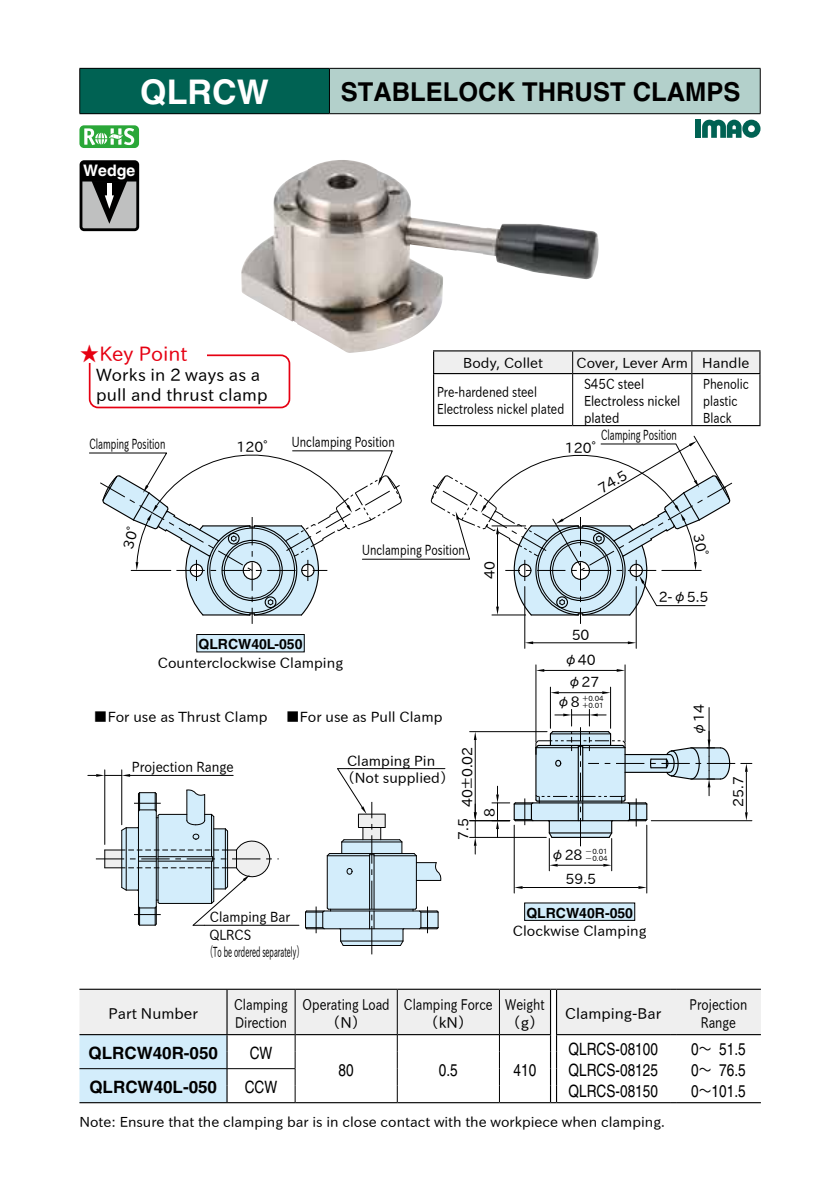
<style>
.page{position:relative;width:840px;height:1191px;background:#fff}
.page>*{position:absolute;margin:0;border:0;box-sizing:border-box;transform-origin:0 0}
.t1{font:700 34px "Helvetica LT Std";color:#fff}
.t2{font:700 26px "Helvetica LT Std";color:#000}
.t3{font:20px "IPAP Gothic";letter-spacing:-.005em;color:#e60012}
.t4{font:17px/21px "Helvetica LT Std";color:#000;text-align:justify;scale:.8 1}
.t5{font:17px/20px "IPAP Gothic";letter-spacing:.01em;color:#000}
.t6{font:700 17px "Helvetica LT Std";color:#000}
.t7{font:700 15.8px "Helvetica LT Std";color:#fff}
.t8{font:15px/18px "IPAP Gothic";color:#000;text-align:center;scale:.8 1}
.t9{font:15px "IPAP Gothic";color:#000}
.t10{font:14.2px/18px "IPAP Gothic";color:#000}
.t11{font:14.2px/17.4px "IPAP Gothic";color:#000;scale:.9 1}
.t12{font:14.2px "IPAP Gothic";color:#000;scale:.75 1}
.t13{font:14.2px "IPAP Gothic";color:#000;scale:.63 1}
.t14{font:14px "IPAP Gothic";color:#000}
.t15{font:14px/17px "IPAP Gothic";color:#000;scale:.8 1}
.t16{font:14px/17px "IPAP Gothic";color:#000;scale:.85 1}
.t17{font:700 14px "Helvetica LT Std";color:#000}
.t18{font:7px/6.8px "IPAP Gothic";color:#000;text-align:right}
.s1{font-size:14.2px}
.s2{font-family:"Koz Go Pr 6 N"}
.s3{font-family:"IPAP Gothic"}
</style>
<div class="page">
<div style="left:80px;top:68px;width:249px;height:46px;background:#006253"></div>
<div style="left:329px;top:68px;width:430px;height:46px;background:#b3d0cb"></div>
<hr style="left:79px;top:68px;width:250px;height:1px;background:#000">
<hr style="left:79px;top:69px;width:1px;height:44px;background:#000">
<hr style="left:329px;top:68px;width:431px;height:1px;background:#000">
<hr style="left:329px;top:69px;width:1px;height:44px;background:#000">
<hr style="left:759px;top:69px;width:1px;height:44px;background:#000">
<hr style="left:79px;top:113px;width:250px;height:1px;background:#000">
<hr style="left:329px;top:113px;width:431px;height:1px;background:#000">
<div style="left:79px;top:125px;width:60px;height:23px;background:#2aa738;border-radius:5px"></div>
<svg style="left:84px;top:128px;width:50px;height:17px"></svg>
<svg style="left:79px;top:160px;width:60px;height:71px;background:#595959"></svg>
<hr style="left:107px;top:183px;width:4px;height:15px;background:#fff">
<div style="left:89px;top:354px;width:201px;height:54px;border:2px solid #e60012;border-radius:9px"></div>
<div style="left:79px;top:343px;width:128px;height:20px;background:#fff"></div>
<hr style="left:572px;top:350px;width:119px;height:1px;background:#000">
<hr style="left:691px;top:350px;width:69px;height:1px;background:#000">
<hr style="left:433px;top:373px;width:139px;height:1px;background:#000">
<hr style="left:433px;top:374px;width:1px;height:51px;background:#000">
<hr style="left:572px;top:373px;width:119px;height:1px;background:#000">
<hr style="left:691px;top:373px;width:69px;height:1px;background:#000">
<hr style="left:759px;top:374px;width:1px;height:51px;background:#000">
<hr style="left:433px;top:425px;width:139px;height:1px;background:#000">
<hr style="left:572px;top:425px;width:119px;height:1px;background:#000">
<hr style="left:691px;top:425px;width:69px;height:1px;background:#000">
<div style="left:433px;top:351px;width:327px;height:22px;background:#efefef"></div>
<hr style="left:572px;top:373px;width:1px;height:52px;background:#000">
<hr style="left:691px;top:373px;width:1px;height:52px;background:#000">
<div style="left:695px;top:120px;width:5px;height:18px;background:#006253"></div>
<svg style="left:702px;top:119px;width:58px;height:19px"></svg>
<svg style="left:79px;top:988px;width:681px;height:115px"></svg>
<hr style="left:675px;top:1102px;width:85px;height:1px;background:#000">
<img style="left:241px;top:160px;width:357px;height:193px">
<hr style="left:635px;top:586px;width:1px;height:62px;background:#000">
<hr style="left:524px;top:586px;width:1px;height:62px;background:#000">
<hr style="left:533px;top:642px;width:94px;height:1px;background:#000">
<hr style="left:549px;top:687px;width:1px;height:41px;background:#000">
<hr style="left:610px;top:687px;width:1px;height:41px;background:#000">
<hr style="left:558px;top:692px;width:44px;height:1px;background:#000">
<hr style="left:535px;top:665px;width:1px;height:77px;background:#000">
<hr style="left:624px;top:665px;width:1px;height:77px;background:#000">
<hr style="left:544px;top:670px;width:72px;height:1px;background:#000">
<hr style="left:548px;top:838px;width:1px;height:32px;background:#000">
<hr style="left:611px;top:838px;width:1px;height:32px;background:#000">
<hr style="left:557px;top:865px;width:46px;height:1px;background:#000">
<hr style="left:513px;top:825px;width:1px;height:68px;background:#000">
<hr style="left:646px;top:825px;width:1px;height:68px;background:#000">
<hr style="left:522px;top:887px;width:116px;height:1px;background:#000">
<hr style="left:204px;top:925px;width:95px;height:1px;background:#000">
<hr style="left:348px;top:768px;width:96px;height:1px;background:#000">
<hr style="left:469px;top:837px;width:77px;height:1px;background:#000">
<hr style="left:469px;top:820px;width:40px;height:1px;background:#000">
<hr style="left:469px;top:731px;width:77px;height:1px;background:#000">
<hr style="left:474px;top:740px;width:1px;height:72px;background:#000">
<hr style="left:104px;top:770px;width:1px;height:74px;background:#000">
<hr style="left:121px;top:770px;width:1px;height:54px;background:#000">
<hr style="left:130px;top:775px;width:103px;height:1px;background:#000">
<hr style="left:651px;top:820px;width:100px;height:1px;background:#000">
<hr style="left:745px;top:772px;width:1px;height:40px;background:#000">
<hr style="left:708px;top:707px;width:1px;height:41px;background:#000">
<svg style="left:627px;top:641px;width:8px;height:3px"></svg>
<svg style="left:524px;top:641px;width:9px;height:3px"></svg>
<svg style="left:550px;top:691px;width:8px;height:3px"></svg>
<svg style="left:602px;top:691px;width:8px;height:3px"></svg>
<svg style="left:535px;top:669px;width:9px;height:3px"></svg>
<svg style="left:616px;top:669px;width:8px;height:3px"></svg>
<svg style="left:549px;top:864px;width:8px;height:2px"></svg>
<svg style="left:603px;top:864px;width:8px;height:2px"></svg>
<svg style="left:514px;top:886px;width:8px;height:3px"></svg>
<svg style="left:638px;top:886px;width:8px;height:3px"></svg>
<svg style="left:96px;top:789px;width:182px;height:137px"></svg>
<svg style="left:305px;top:768px;width:136px;height:186px"></svg>
<svg style="left:473px;top:804px;width:3px;height:50px"></svg>
<svg style="left:473px;top:731px;width:3px;height:9px"></svg>
<svg style="left:88px;top:774px;width:42px;height:3px"></svg>
<svg style="left:745px;top:812px;width:2px;height:8px"></svg>
<svg style="left:740px;top:763px;width:11px;height:9px"></svg>
<svg style="left:491px;top:709px;width:243px;height:137px"></svg>
<div style="left:197px;top:634px;width:107px;height:18px;background:#d3edfb"></div>
<div style="left:196px;top:634px;width:108px;height:18px;border:1px solid #000"></div>
<div style="left:524px;top:903px;width:110px;height:17px;background:#d3edfb"></div>
<svg style="left:89px;top:435px;width:643px;height:189px"></svg>
<h1 class="t1" style="left:140px;top:71px;width:130px">QLRCW</h1>
<h2 class="t2" style="left:340px;top:76px;width:401px">STABLELOCK THRUST CLAMPS</h2>
<p class="t7" style="left:83px;top:160px;width:54px">Wedge</p>
<h3 class="t3" style="left:79px;top:342px;width:109px">★Key Point</h3>
<p class="t5" style="left:96px;top:365px;width:173px">Works in 2 ways as a pull and thrust clamp</p>
<p class="t13" style="left:89px;top:435px;width:122px">Clamping Position</p>
<p class="t10" style="left:236px;top:438px;width:33px">120°</p>
<p class="t12" style="left:292px;top:434px;width:139px">Unclamping Position</p>
<p class="t14" style="left:463px;top:355px;width:81px">Body, Collet</p>
<p class="t14" style="left:576px;top:355px;width:174px">Cover, Lever Arm Handle</p>
<p class="t15" style="left:437px;top:384px;width:160px">Pre-hardened steel<br>Electroless nickel plated</p>
<p class="t16" style="left:583px;top:376px;width:115px">S45C steel<br>Electroless nickel plated</p>
<p class="t15" style="left:702px;top:376px;width:59px">Phenolic plastic<br>Black</p>
<p class="t13" style="left:600px;top:427px;width:122px">Clamping Position</p>
<p class="t10" style="left:564px;top:439px;width:33px">120°</p>
<p class="t10" style="left:595px;top:482px;width:32px;rotate:-30deg">74.5</p>
<p class="t12" style="left:362px;top:542px;width:139px">Unclamping Position</p>
<p class="t10" style="left:480px;top:579px;width:19px;rotate:-90deg">40</p>
<p class="t17" style="left:198px;top:636px;width:105px">QLRCW40L-050</p>
<p class="t10" style="left:158px;top:654px;width:187px">Counterclockwise Clamping</p>
<p class="t10" style="left:93px;top:708px;width:175px">■For use as Thrust Clamp</p>
<p class="t10" style="left:285px;top:708px;width:158px">■For use as Pull Clamp</p>
<p class="t11" style="left:132px;top:758px;width:115px">Projection Range</p>
<p class="t10" style="left:347px;top:752px;width:102px">Clamping Pin（Not supplied）</p>
<p class="t10" style="left:458px;top:840px;width:95px;rotate:-90deg">7.5 40±0.02</p>
<p class="t10" style="left:480px;top:816px;width:10px;rotate:-90deg">8</p>
<p class="t11" style="left:209px;top:908px;width:102px">Clamping Bar<br>QLRCS<br>（To be ordered separately）</p>
<p class="t10" style="left:571px;top:626px;width:19px">50</p>
<p class="t10" style="left:563px;top:651px;width:33px">φ40</p>
<p class="t10" style="left:567px;top:673px;width:33px">φ27</p>
<p class="t18" style="left:556px;top:695px;width:49px"><span class="s1">φ8</span> ＋0.04＋0.01</p>
<p class="t10" style="left:658px;top:588px;width:51px">2-φ5.5</p>
<p class="t10" style="left:690px;top:736px;width:33px;rotate:-90deg">φ14</p>
<p class="t18" style="left:550px;top:848px;width:59px"><span class="s1">φ28</span> <span class="s2">－</span>0.01<span class="s2">－</span>0.04</p>
<p class="t10" style="left:565px;top:870px;width:32px">59.5</p>
<p class="t17" style="left:526px;top:904px;width:108px">QLRCW40R-050</p>
<p class="t10" style="left:512px;top:922px;width:135px">Clockwise Clamping</p>
<p class="t10" style="left:729px;top:807px;width:32px;rotate:-90deg">25.7</p>
<p class="t9" style="left:108px;top:1004px;width:91px">Part Number</p>
<p class="t8" style="left:234px;top:995px;width:68px;text-align:left">Clamping<br>Direction</p>
<p class="t8" style="left:302px;top:995px;width:110px">Operating Load（N）</p>
<p class="t8" style="left:404px;top:995px;width:112px">Clamping Force（kN）</p>
<p class="t8" style="left:505px;top:995px;width:51px">Weight（g）</p>
<p class="t9" style="left:565px;top:1004px;width:98px">Clamping-Bar</p>
<p class="t8" style="left:689px;top:995px;width:74px">Projection<br>Range</p>
<p class="t6" style="left:88px;top:1042px;width:131px">QLRCW40R-050</p>
<p class="t4" style="left:249px;top:1042px;width:30px">CW</p>
<p class="t4" style="left:338px;top:1059px;width:20px">80</p>
<p class="t4" style="left:438px;top:1059px;width:25px">0.5</p>
<p class="t4" style="left:513px;top:1059px;width:30px">410</p>
<p class="t4" style="left:568px;top:1038px;width:113px">QLRCS-08100<br>QLRCS-08125<br>QLRCS-08150</p>
<p class="t4" style="left:691px;top:1038px;width:69px">0<span class="s3">～</span> 51.5<br>0<span class="s3">～</span> 76.5</p>
<p class="t6" style="left:89px;top:1076px;width:129px">QLRCW40L-050</p>
<p class="t4" style="left:245px;top:1076px;width:42px">CCW</p>
<p class="t4" style="left:691px;top:1080px;width:69px">0<span class="s3">～</span>101.5</p>
<p class="t14" style="left:79px;top:1114px;width:586px">Note: Ensure that the clamping bar is in close contact with the workpiece when clamping.</p>
</div>
